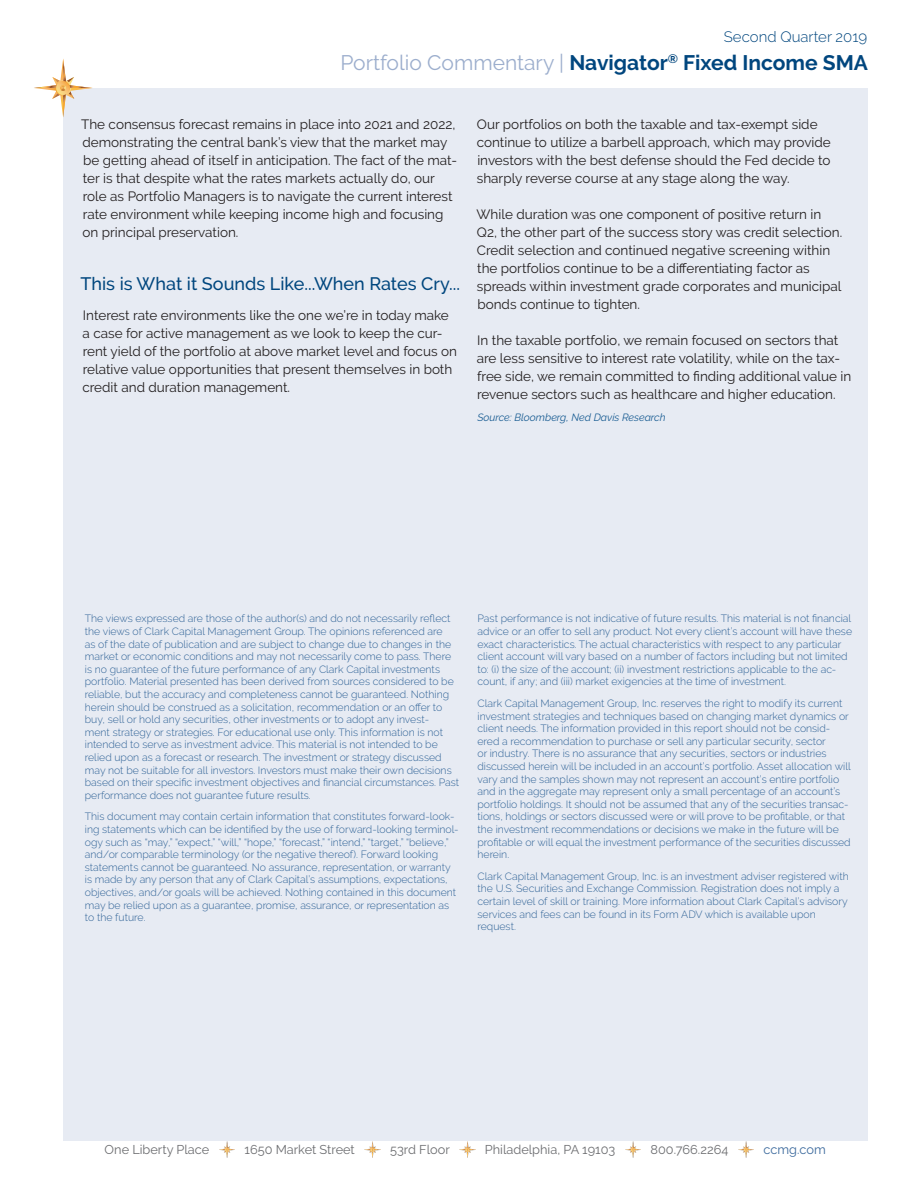
<style>
.page{position:relative;width:918px;height:1188px;background:#fff}
.page>*{position:absolute;margin:0;border:0;box-sizing:border-box;transform-origin:0 0}
.t1{font:700 21px "Raleway";color:#00467e}
.New___Subhead{font:500 18px "Raleway";color:#00467e}
.t2{font:300 15px "Raleway";color:#00467e}
.New___Body_Text{font:13.5px/18px "Raleway";color:#231f20}
.t3{font:12.75px "Raleway";color:#6c6d70}
.t4{font:12.75px "Raleway";color:#3c6a9d}
.t5{font:300 10.5px/12.6px "Raleway";color:#306397}
.New_Disclosure{font:italic 10.5px "Raleway";color:#1a5d93}
.s1{font-weight:400;color:#9caecd}
</style>
<div class="page">
<div style="left:63px;top:88px;width:804px;height:1052px;background:#e7ebf3"></div>
<svg style="left:34px;top:59px;width:58px;height:58px"></svg>
<img style="left:219px;top:1142px;width:16px;height:15px">
<img style="left:365px;top:1142px;width:15px;height:15px">
<img style="left:459px;top:1142px;width:16px;height:15px">
<img style="left:625px;top:1142px;width:16px;height:15px">
<img style="left:738px;top:1142px;width:16px;height:15px">
<h3 class="t2" style="left:724px;top:28px;width:145px">Second Quarter 2019</h3>
<h1 class="t1" style="left:340px;top:51px;width:529px"><span class="s1">Portfolio Commentary |</span> Navigator<sup>®</sup> Fixed Income SMA</h1>
<p class="New___Body_Text" style="left:81px;top:115px;width:378px">The consensus forecast remains in place into 2021 and 2022, demonstrating the central bank’s view that the market may be getting ahead of itself in anticipation. The fact of the mat&shy;ter is that despite what the rates markets actually do, our role as Portfolio Managers is to navigate the current interest rate environment while keeping income high and focusing on principal preservation.</p>
<p class="New___Subhead" style="left:80px;top:273px;width:381px">This is What it Sounds Like...When Rates Cry...</p>
<p class="New___Body_Text" style="left:82px;top:306px;width:376px">Interest rate environments like the one we’re in today make a case for active management as we look to keep the cur&shy;rent yield of the portfolio at above market level and focus on relative value opportunities that present themselves in both credit and duration management.</p>
<p class="New___Body_Text" style="left:477px;top:115px;width:356px">Our portfolios on both the taxable and tax-exempt side continue to utilize a barbell approach, which may provide investors with the best defense should the Fed decide to sharply reverse course at any stage along the way.</p>
<p class="New___Body_Text" style="left:476px;top:205px;width:367px">While duration was one component of positive return in Q2, the other part of the success story was credit selection.<br>Credit selection and continued negative screening within the portfolios continue to be a differentiating factor as spreads within investment grade corporates and municipal bonds continue to tighten.</p>
<p class="New___Body_Text" style="left:477px;top:331px;width:376px">In the taxable portfolio, we remain focused on sectors that are less sensitive to interest rate volatility, while on the tax&shy;free side, we remain committed to finding additional value in revenue sectors such as healthcare and higher education.</p>
<p class="New_Disclosure" style="left:477px;top:411px;width:190px">Source: Bloomberg, Ned Davis Research</p>
<p class="t5" style="left:85px;top:612px;width:376px">The views expressed are those of the author(s) and do not necessarily reflect the views of Clark Capital Management Group. The opinions referenced are<br>as of the date of publication and are subject to change due to changes in the market or economic conditions and may not necessarily come to pass. There is no guarantee of the future performance of any Clark Capital investments portfolio. Material presented has been derived from sources considered to be reliable, but the accuracy and completeness cannot be guaranteed. Nothing herein should be construed as a solicitation, recommendation or an offer to buy, sell or hold any securities, other investments or to adopt any invest-<br>ment strategy or strategies. For educational use only. This information is not intended to serve as investment advice. This material is not intended to be relied upon as a forecast or research. The investment or strategy discussed may not be suitable for all investors. Investors must make their own decisions based on their specific investment objectives and financial circumstances. Past performance does not guarantee future results.</p>
<p class="t5" style="left:85px;top:810px;width:375px">This document may contain certain information that constitutes forward-look&shy;ing statements which can be identified by the use of forward-looking terminol&shy;ogy such as “may,” “expect,” “will,” “hope,” “forecast,” “intend,” “target,” “believe,” and/or comparable terminology (or the negative thereof). Forward looking statements cannot be guaranteed. No assurance, representation, or warranty is made by any person that any of Clark Capital’s assumptions, expectations, objectives, and/or goals will be achieved. Nothing contained in this document may be relied upon as a guarantee, promise, assurance, or representation as to the future.</p>
<p class="t5" style="left:478px;top:612px;width:376px">Past performance is not indicative of future results. This material is not financial advice or an offer to sell any product. Not every client’s account will have these exact characteristics. The actual characteristics with respect to any particular client account will vary based on a number of factors including but not limited to: (i) the size of the account; (ii) investment restrictions applicable to the ac&shy;count, if any; and (iii) market exigencies at the time of investment.</p>
<p class="t5" style="left:478px;top:697px;width:375px">Clark Capital Management Group, Inc. reserves the right to modify its current investment strategies and techniques based on changing market dynamics or client needs. The information provided in this report should not be consid&shy;ered a recommendation to purchase or sell any particular security, sector<br>or industry. There is no assurance that any securities, sectors or industries discussed herein will be included in an account’s portfolio. Asset allocation will vary and the samples shown may not represent an account’s entire portfolio and in the aggregate may represent only a small percentage of an account’s portfolio holdings. It should not be assumed that any of the securities transac&shy;tions, holdings or sectors discussed were or will prove to be profitable, or that the investment recommendations or decisions we make in the future will be profitable or will equal the investment performance of the securities discussed herein.</p>
<p class="t5" style="left:478px;top:870px;width:373px">Clark Capital Management Group, Inc. is an investment adviser registered with the U.S. Securities and Exchange Commission. Registration does not imply a certain level of skill or training. More information about Clark Capital’s advisory services and fees can be found in its Form ADV which is available upon request.</p>
<p class="t3" style="left:105px;top:1142px;width:106px">One Liberty Place</p>
<p class="t3" style="left:245px;top:1142px;width:112px">1650 Market Street</p>
<p class="t3" style="left:390px;top:1142px;width:61px">53rd Floor</p>
<p class="t3" style="left:485px;top:1142px;width:132px">Philadelphia, PA 19103</p>
<p class="t3" style="left:651px;top:1142px;width:79px">800.766.2264</p>
<p class="t4" style="left:764px;top:1142px;width:64px">ccmg.com</p>
</div>
